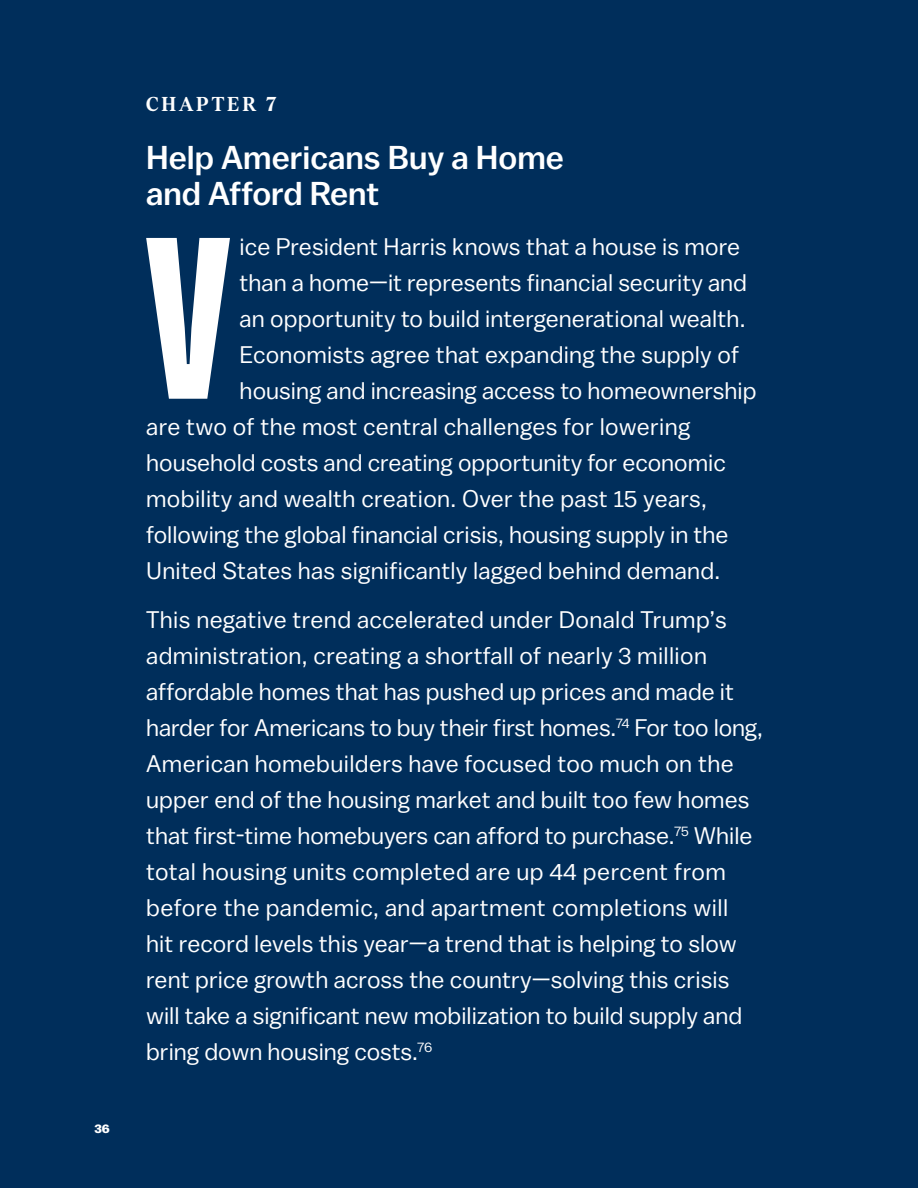
<style>
.page{position:relative;width:918px;height:1188px;background:#fff}
.page>*{position:absolute;margin:0;border:0;box-sizing:border-box;transform-origin:0 0}
.t1{font:500 229.65px "Fearless";color:#fff}
.t2{font:500 33px/36px "Balto";color:#fff}
.t3{font:24px/36px "Balto";letter-spacing:.005em;color:#fff}
.t4{font:700 19.5px "Denton Text";letter-spacing:.15em;color:#fff}
.t5{font:700 12px "Balto";color:#fff}
</style>
<div class="page">
<div style="left:0;top:0;width:917px;height:1188px;background:#002e5b"></div>
<p class="t5" style="left:94px;top:1122px;width:17px">36</p>
<p class="t4" style="left:146px;top:90px;width:132px">CHAPTER 7</p>
<h2 class="t2" style="left:146px;top:139px;width:419px">Help Americans Buy a Home and Afford Rent</h2>
<h1 class="t1" style="left:146px;top:207px;width:86px">V</h1>
<p class="t3" style="left:240px;top:228px;width:502px">ice President Harris knows that a house is more</p>
<p class="t3" style="left:240px;top:264px;width:509px">than a home—it represents financial security and</p>
<p class="t3" style="left:240px;top:300px;width:507px">an opportunity to build intergenerational wealth.</p>
<p class="t3" style="left:240px;top:336px;width:501px">Economists agree that expanding the supply of</p>
<p class="t3" style="left:240px;top:372px;width:518px">housing and increasing access to homeownership</p>
<p class="t3" style="left:146px;top:408px;width:546px">are two of the most central challenges for lowering</p>
<p class="t3" style="left:146px;top:444px;width:581px">household costs and creating opportunity for economic</p>
<p class="t3" style="left:146px;top:480px;width:562px">mobility and wealth creation. Over the past 15 years,</p>
<p class="t3" style="left:146px;top:516px;width:584px">following the global financial crisis, housing supply in the</p>
<p class="t3" style="left:146px;top:552px;width:576px">United States has significantly lagged behind demand.</p>
<p class="t3" style="left:146px;top:601px;width:618px">This negative trend accelerated under Donald Trump’s administration, creating a shortfall of nearly 3 million affordable homes that has pushed up prices and made it harder for Americans to buy their first homes.<sup>74</sup> For too long, American homebuilders have focused too much on the upper end of the housing market and built too few homes that first-time homebuyers can afford to purchase.<sup>75</sup> While total housing units completed are up 44 percent from before the pandemic, and apartment completions will<br>hit record levels this year—a trend that is helping to slow rent price growth across the country—solving this crisis will take a significant new mobilization to build supply and bring down housing costs.<sup>76</sup></p>
</div>
